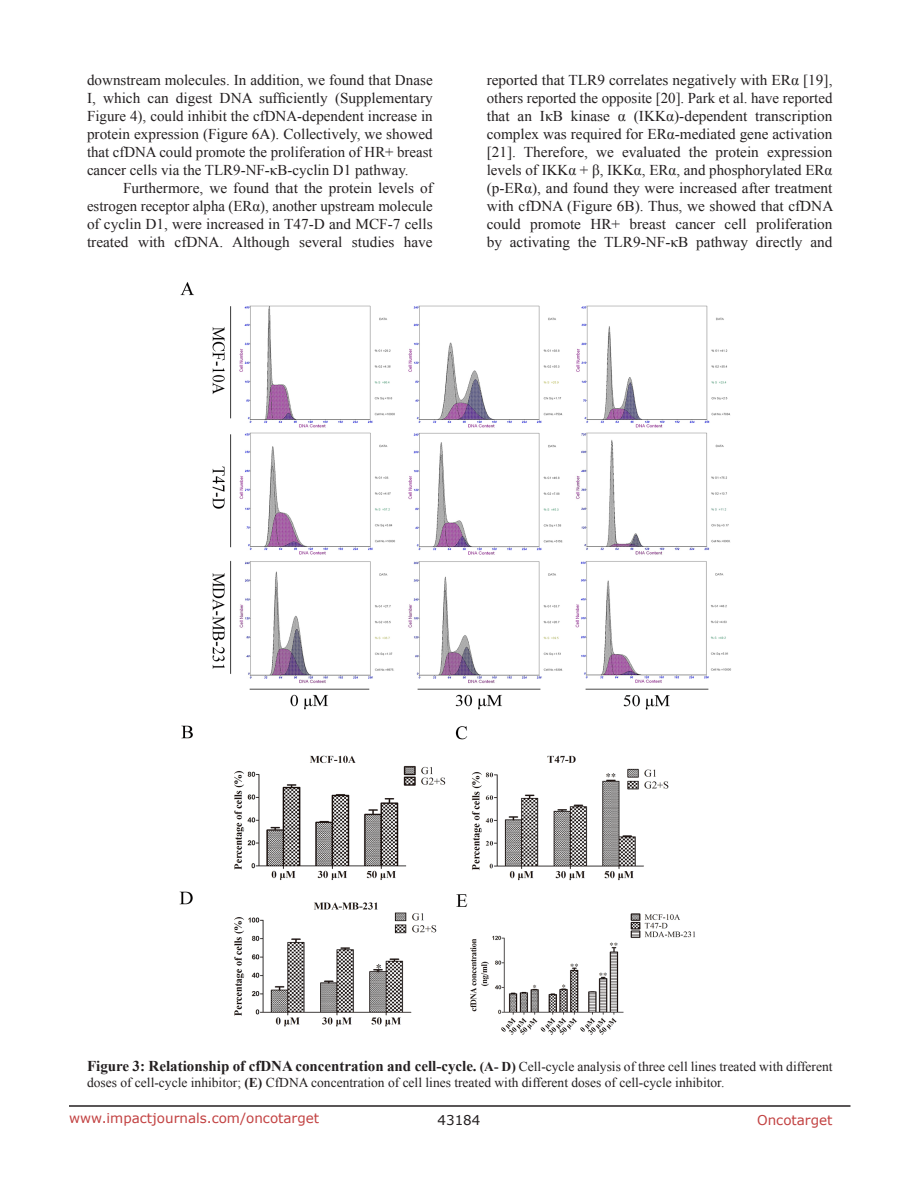
<style>
.page{position:relative;width:918px;height:1188px;background:#fff}
.page>*{position:absolute;margin:0;border:0;box-sizing:border-box;transform-origin:0 0}
.BodyText{font:15px/18px "Times New Roman";color:#231f20;text-align:justify}
.figuretext{font:700 15px "Times New Roman";color:#231f20}
.figuretext-2{font:13.5px "Times New Roman";color:#231f20}
.t1{font:13.5px "Verdana";color:#c24141}
.t2{font:13.5px "Verdana";color:#231f20}
.s1{font-size:13.5px}
.s2{font-weight:400;font-size:13.5px}
.s3{font-weight:700}
</style>
<div class="page">
<hr style="left:69px;top:1105px;width:781px;height:2px;background:#231f20">
<img style="left:179px;top:282px;width:553px;height:753px">
<p class="BodyText" style="left:87px;top:71px;width:347px">downstream molecules. In addition, we found that Dnase I, which can digest DNA sufficiently (Supplementary Figure 4), could inhibit the cfDNA-dependent increase in protein expression (Figure 6A). Collectively, we showed that cfDNA could promote the proliferation of HR+ breast cancer cells via the TLR9-NF-κB-cyclin D1 pathway.</p>
<p class="BodyText" style="left:87px;top:179px;width:347px;text-indent:36px">Furthermore, we found that the protein levels of estrogen receptor alpha (ERα), another upstream molecule of cyclin D1, were increased in T47-D and MCF-7 cells treated with cfDNA. Although several studies have</p>
<p class="BodyText" style="left:487px;top:71px;width:348px">reported that TLR9 correlates negatively with ERα [19], others reported the opposite [20]. Park et al. have reported that an IκB kinase α (IKKα)-dependent transcription complex was required for ERα-mediated gene activation [21]. Therefore, we evaluated the protein expression levels of IKKα + β, IKKα, ERα, and phosphorylated ERα (p-ERα), and found they were increased after treatment with cfDNA (Figure 6B). Thus, we showed that cfDNA could promote HR+ breast cancer cell proliferation by activating the TLR9-NF-κB pathway directly and</p>
<p class="figuretext" style="left:87px;top:1056px;width:747px">Figure 3: Relationship of cfDNA concentration and cell-cycle. <span class="s1">(A- D)</span> <span class="s2">Cell-cycle analysis of three cell lines treated with different</span></p>
<p class="figuretext-2" style="left:87px;top:1074px;width:639px">doses of cell-cycle inhibitor; <span class="s3">(E)</span> CfDNA concentration of cell lines treated with different doses of cell-cycle inhibitor.</p>
<p class="t1" style="left:69px;top:1109px;width:252px">www.impactjournals.com/oncotarget</p>
<p class="t2" style="left:438px;top:1111px;width:44px">43184</p>
<p class="t1" style="left:757px;top:1111px;width:77px">Oncotarget</p>
</div>
